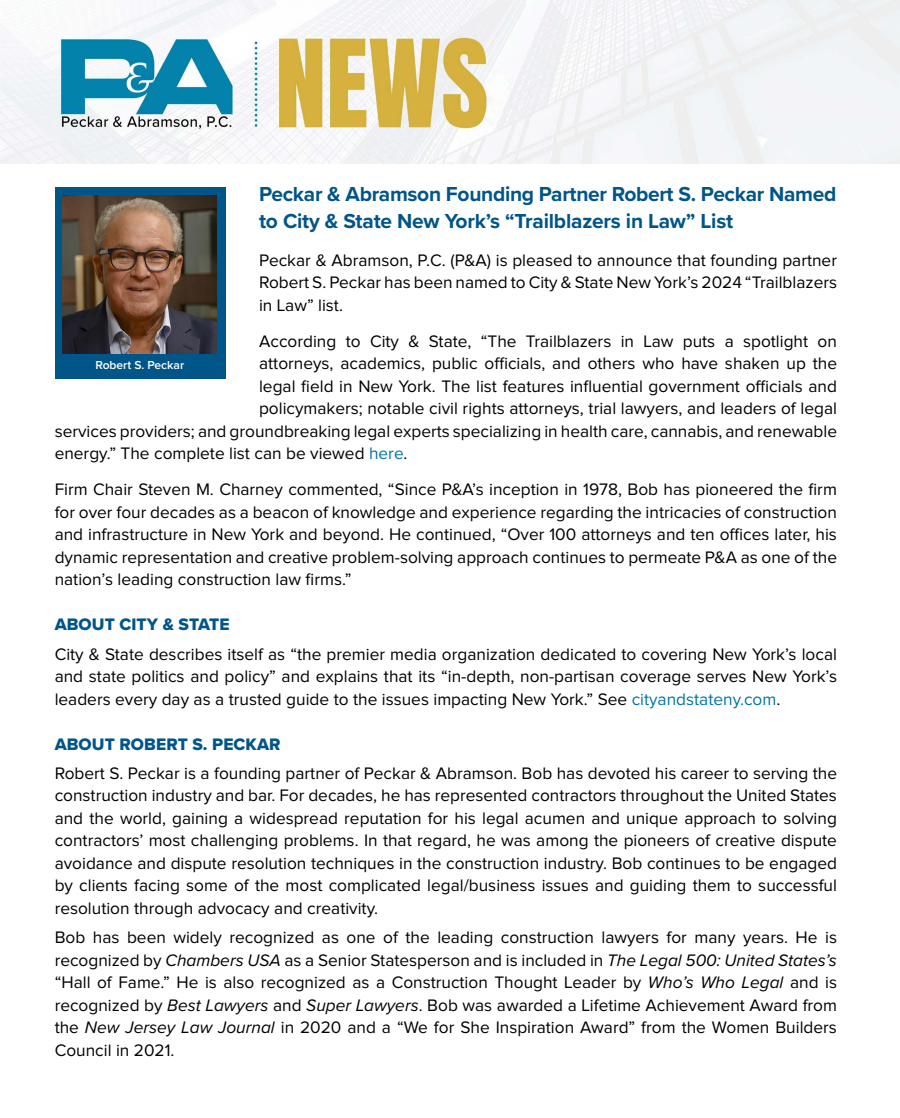
<style>
.page{position:relative;width:900px;height:1118px;background:#fff}
.page>*{position:absolute;margin:0;border:0;box-sizing:border-box;transform-origin:0 0}
.t1{font:700 21px/27px "Proxima Nova";letter-spacing:-.015em;color:#005589}
.t2{font:17.25px/22.5px "Proxima Nova";color:#000;text-align:justify}
.t3{font:17.25px "Proxima Nova Extrabld";letter-spacing:.005em;color:#005589}
.t4{font:600 12px "Proxima Nova";color:#fff}
.s1{color:#0076a3}
.s2{font-style:italic}
</style>
<div class="page">
<img style="left:0;top:0;width:900px;height:164px">
<div style="left:55px;top:187px;width:170px;height:192px;background:#005589"></div>
<img style="left:63px;top:195px;width:154px;height:159px">
<p class="t1" style="left:259px;top:180px;width:579px">Peckar &amp; Abramson Founding Partner Robert S. Peckar Named to City &amp; State New York’s “Trailblazers in Law” List</p>
<p class="t2" style="left:259px;top:249px;width:579px">Peckar &amp; Abramson, P.C. (P&amp;A) is pleased to announce that founding partner Robert S. Peckar has been named to City &amp; State New York’s 2024 “Trailblazers in Law” list.</p>
<p class="t2" style="left:259px;top:330px;width:579px">According to City &amp; State, “The Trailblazers in Law puts a spotlight on</p>
<p class="t2" style="left:259px;top:353px;width:579px">attorneys, academics, public officials, and others who have shaken up the</p>
<p class="t2" style="left:259px;top:375px;width:579px">legal field in New York. The list features influential government officials and</p>
<p class="t2" style="left:259px;top:398px;width:579px">policymakers; notable civil rights attorneys, trial lawyers, and leaders of legal</p>
<p class="t2" style="left:55px;top:420px;width:784px">services providers; and groundbreaking legal experts specializing in health care, cannabis, and renewable</p>
<p class="t2" style="left:55px;top:443px;width:354px">energy.” The complete list can be viewed <span class="s1">here</span>.</p>
<p class="t2" style="left:55px;top:479px;width:784px">Firm Chair Steven M. Charney commented, “Since P&amp;A’s inception in 1978, Bob has pioneered the firm for over four decades as a beacon of knowledge and experience regarding the intricacies of construction and infrastructure in New York and beyond. He continued, “Over 100 attorneys and ten offices later, his dynamic representation and creative problem-solving approach continues to permeate P&amp;A as one of the nation’s leading construction law firms.”</p>
<p class="t3" style="left:55px;top:611px;width:176px">ABOUT CITY &amp; STATE</p>
<p class="t2" style="left:55px;top:643px;width:784px">City &amp; State describes itself as “the premier media organization dedicated to covering New York’s local and state politics and policy” and explains that its “in-depth, non-partisan coverage serves New York’s leaders every day as a trusted guide to the issues impacting New York.” See <span class="s1">cityandstateny.com</span>.</p>
<p class="t3" style="left:55px;top:731px;width:227px">ABOUT ROBERT S. PECKAR</p>
<p class="t2" style="left:55px;top:762px;width:784px">Robert S. Peckar is a founding partner of Peckar &amp; Abramson. Bob has devoted his career to serving the construction industry and bar. For decades, he has represented contractors throughout the United States and the world, gaining a widespread reputation for his legal acumen and unique approach to solving contractors’ most challenging problems. In that regard, he was among the pioneers of creative dispute avoidance and dispute resolution techniques in the construction industry. Bob continues to be engaged by clients facing some of the most complicated legal/business issues and guiding them to successful resolution through advocacy and creativity.</p>
<p class="t2" style="left:55px;top:926px;width:784px">Bob has been widely recognized as one of the leading construction lawyers for many years. He is recognized by <span class="s2">Chambers USA</span> as a Senior Statesperson and is included in <span class="s2">The Legal 500: United States’s </span>“Hall of Fame.” He is also recognized as a Construction Thought Leader by <span class="s2">Who’s Who Legal</span> and is recognized by <span class="s2">Best Lawyers</span> and <span class="s2">Super Lawyers</span>. Bob was awarded a Lifetime Achievement Award from the <span class="s2">New Jersey Law Journal</span> in 2020 and a “We for She Inspiration Award” from the Women Builders Council in 2021.</p>
<p class="t4" style="left:96px;top:358px;width:90px">Robert S. Peckar</p>
</div>
